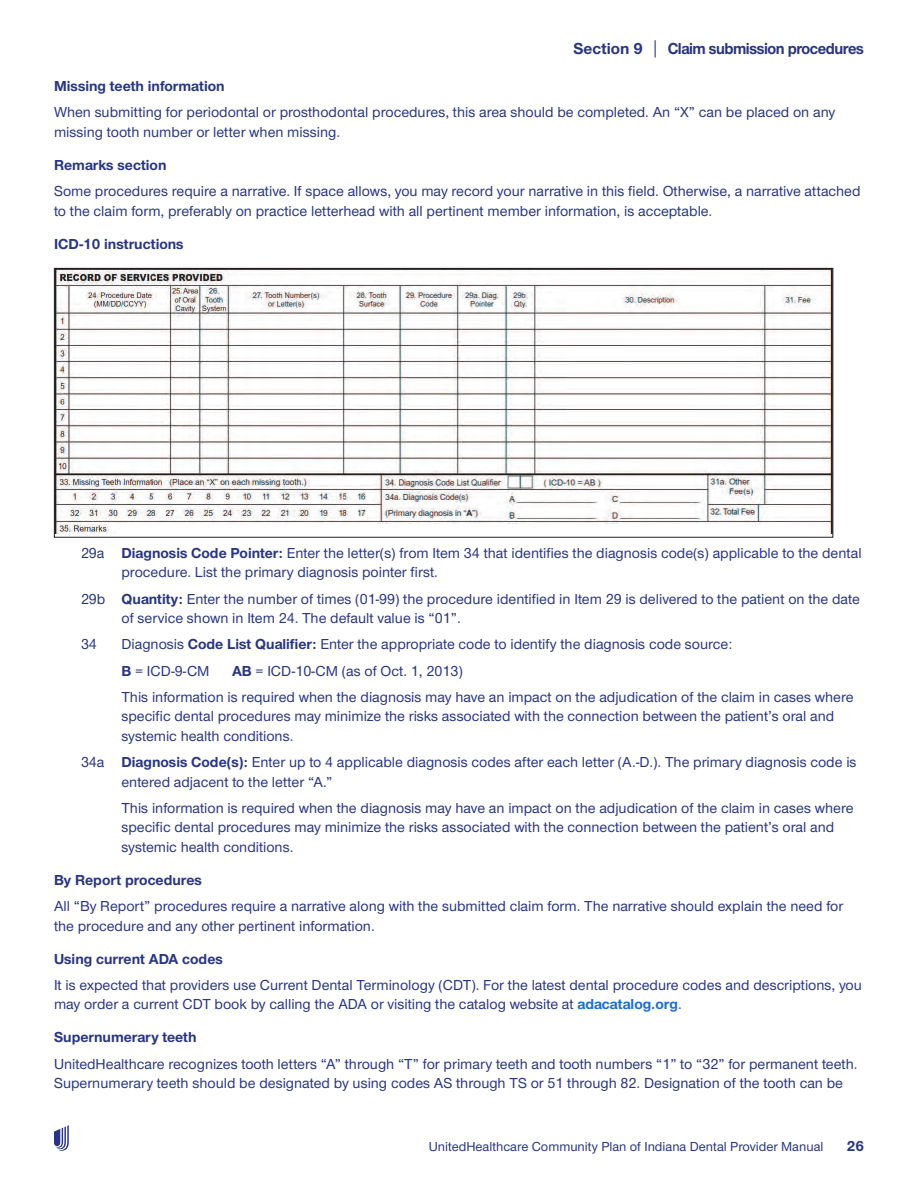
<style>
.page{position:relative;width:918px;height:1188px;background:#fff}
.page>*{position:absolute;margin:0;border:0;box-sizing:border-box;transform-origin:0 0}
.t1{font:700 16.5px "UHC Sans";letter-spacing:-.03em;color:#283582}
.Body{font:500 15px/19.5px "UHC Sans";color:#283582}
.H6-Sans{font:700 15px "UHC Sans";color:#283582}
.t2{font:500 13.5px "UHC Sans";color:#283582}
.s1{font-weight:400;font-size:20.7px}
.s2{font-weight:700}
.s3{font-weight:700;color:#196ecf}
</style>
<div class="page">
<svg style="left:54px;top:1125px;width:15px;height:26px"></svg>
<img style="left:56px;top:270px;width:775px;height:263px">
<p class="t1" style="left:573px;top:37px;width:292px">Section 9 <span class="s1">|</span> Claim submission procedures</p>
<p class="H6-Sans" style="left:54px;top:76px;width:172px">Missing teeth information</p>
<p class="Body" style="left:54px;top:102px;width:783px">When submitting for periodontal or prosthodontal procedures, this area should be completed. An “X” can be placed on any missing tooth number or letter when missing.</p>
<p class="H6-Sans" style="left:54px;top:155px;width:114px">Remarks section</p>
<p class="Body" style="left:54px;top:181px;width:808px">Some procedures require a narrative. If space allows, you may record your narrative in this field. Otherwise, a narrative attached to the claim form, preferably on practice letterhead with all pertinent member information, is acceptable.</p>
<p class="H6-Sans" style="left:54px;top:233px;width:131px">ICD-10 instructions</p>
<p class="Body" style="left:122px;top:543px;width:742px;text-indent:-40px">29a <span class="s2">Diagnosis Code Pointer:</span> Enter the letter(s) from Item 34 that identifies the diagnosis code(s) applicable to the dental procedure. List the primary diagnosis pointer first.</p>
<p class="Body" style="left:122px;top:588px;width:740px;text-indent:-40px">29b <span class="s2">Quantity:</span> Enter the number of times (01-99) the procedure identified in Item 29 is delivered to the patient on the date of service shown in Item 24. The default value is “01”.</p>
<p class="Body" style="left:81px;top:634px;width:17px">34</p>
<p class="Body" style="left:122px;top:634px;width:613px">Diagnosis <span class="s2">Code List Qualifier:</span> Enter the appropriate code to identify the diagnosis code source:</p>
<p class="Body" style="left:122px;top:660px;width:90px"><span class="s2">B</span> = ICD-9-CM</p>
<p class="Body" style="left:232px;top:660px;width:232px"><span class="s2">AB</span> = ICD-10-CM (as of Oct. 1, 2013)</p>
<p class="Body" style="left:122px;top:687px;width:734px">This information is required when the diagnosis may have an impact on the adjudication of the claim in cases where specific dental procedures may minimize the risks associated with the connection between the patient’s oral and systemic health conditions.</p>
<p class="Body" style="left:122px;top:752px;width:737px;text-indent:-40px">34a <span class="s2">Diagnosis Code(s):</span> Enter up to 4 applicable diagnosis codes after each letter (A.-D.). The primary diagnosis code is entered adjacent to the letter “A.”</p>
<p class="Body" style="left:122px;top:798px;width:734px">This information is required when the diagnosis may have an impact on the adjudication of the claim in cases where specific dental procedures may minimize the risks associated with the connection between the patient’s oral and systemic health conditions.</p>
<p class="H6-Sans" style="left:54px;top:870px;width:150px">By Report procedures</p>
<p class="Body" style="left:54px;top:896px;width:791px">All “By Report” procedures require a narrative along with the submitted claim form. The narrative should explain the need for the procedure and any other pertinent information.</p>
<p class="H6-Sans" style="left:54px;top:949px;width:170px">Using current ADA codes</p>
<p class="Body" style="left:54px;top:975px;width:809px">It is expected that providers use Current Dental Terminology (CDT). For the latest dental procedure codes and descriptions, you may order a current CDT book by calling the ADA or visiting the catalog website at <span class="s3">adacatalog.org</span>.</p>
<p class="H6-Sans" style="left:54px;top:1027px;width:144px">Supernumerary teeth</p>
<p class="Body" style="left:54px;top:1053px;width:803px">UnitedHealthcare recognizes tooth letters “A” through “T” for primary teeth and tooth numbers “1” to “32” for permanent teeth.<br>Supernumerary teeth should be designated by using codes AS through TS or 51 through 82. Designation of the tooth can be</p>
<p class="t2" style="left:429px;top:1137px;width:396px">UnitedHealthcare Community Plan of Indiana Dental Provider Manual</p>
<p class="H6-Sans" style="left:847px;top:1136px;width:19px">26</p>
</div>
